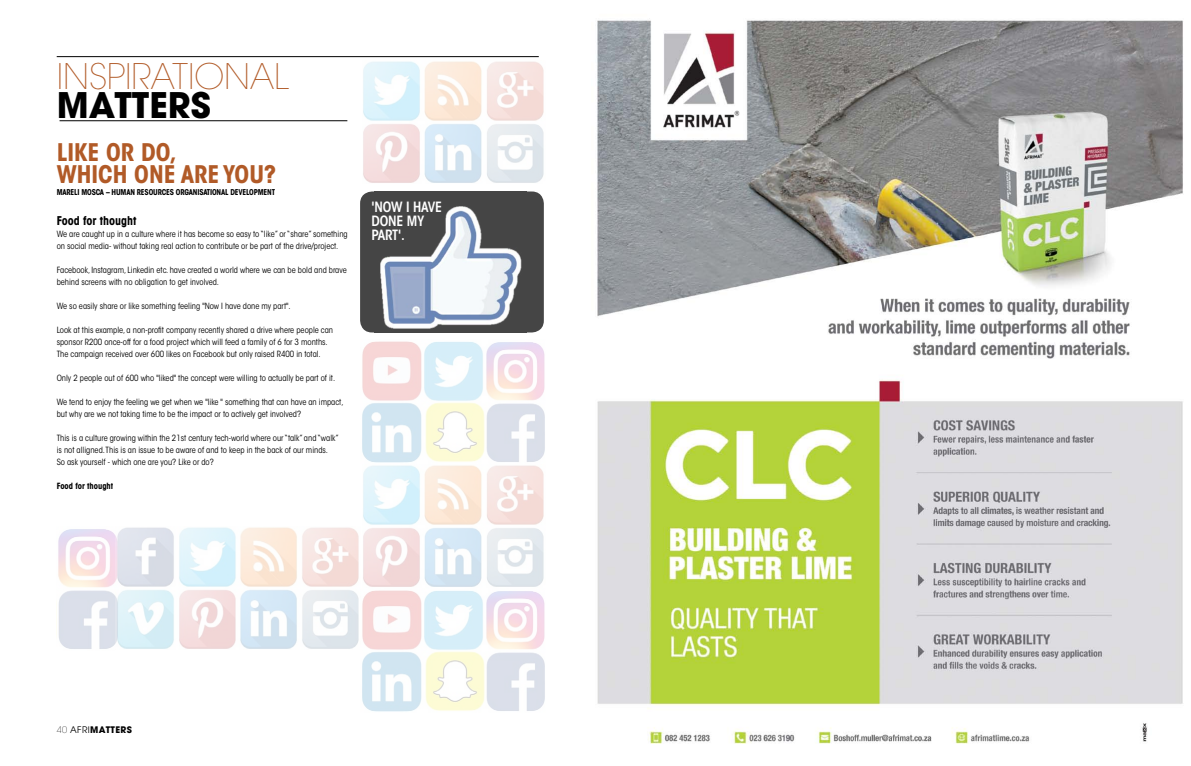
<style>
.page{position:relative;width:1191px;height:766px;background:#fff}
.page>*{position:absolute;margin:0;border:0;box-sizing:border-box;transform-origin:0 0}
.t1{font:200 35px "Avant Garde";color:#b15a27}
.t2{font:700 35px "Avant Garde";color:#000}
.t3{font:700 condensed 24.1px/21.4px "ITC Avant Garde Std";color:#b15a27}
.t4{font:600 condensed 14.1px/14.1px "ITC Avant Garde Std";letter-spacing:-.01em;color:#fff}
.t5{font:700 condensed 12px "ITC Avant Garde Std";color:#000}
.t6{font:700 9px "Avant Garde";letter-spacing:.04em;color:#000}
.t7{font:condensed 8.5px/12px "ITC Avant Garde Std";color:#000}
.t8{font:700 condensed 8.5px "ITC Avant Garde Std";color:#000}
.t9{font:700 condensed 8px "ITC Avant Garde Std";letter-spacing:-.02em;color:#000;scale:.95 1}
.s1{font-weight:200}
.s2{font-weight:400}
</style>
<div class="page">
<div style="left:360px;top:191px;width:184px;height:141px;background:#454545;border-radius:12px"></div>
<img style="left:380px;top:206px;width:142px;height:123px">
<img style="left:363px;top:61px;width:181px;height:122px">
<hr style="left:57px;top:56px;width:482px;height:1px;background:#000">
<hr style="left:60px;top:120px;width:287px;height:1px;background:#000">
<img style="left:362px;top:590px;width:183px;height:122px">
<img style="left:58px;top:529px;width:57px;height:120px">
<img style="left:362px;top:341px;width:183px;height:122px">
<img style="left:115px;top:527px;width:244px;height:122px">
<img style="left:363px;top:465px;width:181px;height:122px">
<img style="left:597px;top:20px;width:586px;height:724px">
<h1 class="t1" style="left:57px;top:55px;width:234px">INSPIRATIONAL</h1>
<h1 class="t2" style="left:57px;top:82px;width:23px">MATTERS</h1>
<h2 class="t3" style="left:57px;top:141px;width:221px">LIKE OR DO,<br>WHICH ONE ARE YOU?</h2>
<p class="t9" style="left:57px;top:187px;width:11px">MARELI</p>
<p class="t9" style="left:81px;top:187px;width:12px">MOSCA</p>
<p class="t9" style="left:106px;top:187px;width:17px">– HUMAN</p>
<p class="t9" style="left:137px;top:187px;width:10px">RESOURCES</p>
<p class="t9" style="left:176px;top:187px;width:19px">ORGANISATIONAL</p>
<p class="t9" style="left:230px;top:187px;width:10px">DEVELOPMENT</p>
<h3 class="t5" style="left:57px;top:212px;width:81px">FOOD FOR THOUGHT</h3>
<p class="t7" style="left:57px;top:227px;width:292px">We are caught up in a culture where it has become so easy to “like” or “share” something on social media- without taking real action to contribute or be part of the drive/project.</p>
<p class="t7" style="left:57px;top:263px;width:291px">Facebook, Instagram, Linkedin etc. have created a world where we can be bold and brave behind screens with no obligation to get involved.</p>
<p class="t7" style="left:57px;top:299px;width:235px">We so easily share or like something feeling "Now I have done my part".</p>
<p class="t7" style="left:57px;top:323px;width:278px">Look at this example, a non-profit company recently shared a drive where people can sponsor R200 once-off for a food project which will feed a family of 6 for 3 months.<br>The campaign received over 600 likes on Facebook but only raised R400 in total.</p>
<p class="t7" style="left:57px;top:371px;width:280px">Only 2 people out of 600 who "liked" the concept were willing to actually be part of it.</p>
<p class="t7" style="left:57px;top:395px;width:288px">We tend to enjoy the feeling we get when we "like " something that can have an impact, but why are we not taking time to be the impact or to actively get involved?</p>
<p class="t7" style="left:57px;top:431px;width:284px">This is a culture growing within the 21st century tech-world where our “talk” and “walk” is not alligned. This is an issue to be aware of and to keep in the back of our minds.<br>So ask yourself - which one are you? Like or do?</p>
<p class="t8" style="left:57px;top:480px;width:58px">FOOD FOR THOUGHT</p>
<h3 class="t4" style="left:371px;top:200px;width:72px">'NOW I HAVE<br>DONE MY<br>PART'.</h3>
<p class="t6" style="left:57px;top:724px;width:77px"><span class="s1">40</span> <span class="s2">AFRI</span> MATTERS</p>
</div>
